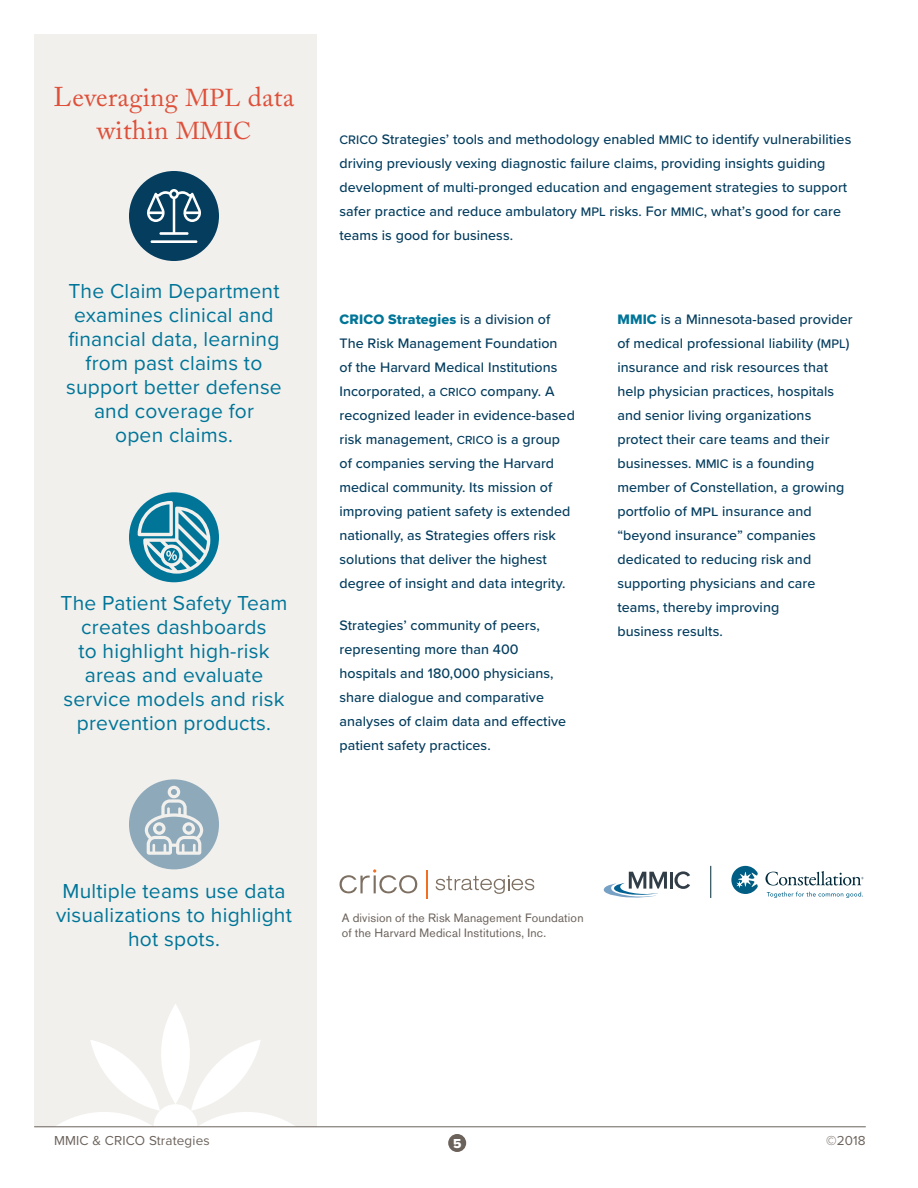
<style>
.page{position:relative;width:918px;height:1188px;background:#fff}
.page>*{position:absolute;margin:0;border:0;box-sizing:border-box;transform-origin:0 0}
.Sidebar_Head{font:27px/32.4px "Adobe Caslon Pro";letter-spacing:.01em;color:#de503a;text-align:center}
.Sidebar_Steps{font:21px/24px "Proxima Nova";letter-spacing:.01em;color:#007598;text-align:center}
.Sidebar_body{font:500 14.25px/24px "Proxima Nova";letter-spacing:.005em;color:#043d5e}
.t1{font:13.5px "Proxima Nova";letter-spacing:.01em;color:#6b625b}
.t2{font:13.5px "Proxima Nova Extrabld";color:#fff}
.BC_Client_List{font:12px/15px "Akzidenz Grotesk BE";letter-spacing:.015em;color:#6b625b}
.s1{font-size:24.3px}
.s2{font-size:12.9px}
.s3{font-family:"Proxima Nova Extrabld";font-weight:400;color:#007598}
.s4{font-size:12.15px}
</style>
<div class="page">
<div style="left:34px;top:34px;width:283px;height:1093px;background:#f1f0ed"></div>
<svg style="left:161px;top:1004px;width:29px;height:100px"></svg>
<svg style="left:34px;top:1040px;width:262px;height:88px"></svg>
<hr style="left:54px;top:1127px;width:812px;height:1px;background:#6b625b">
<div style="left:448px;top:1134px;width:18px;height:18px;background:#6b625b;border-radius:50%"></div>
<svg style="left:129px;top:492px;width:90px;height:90px"></svg>
<svg style="left:129px;top:779px;width:90px;height:90px"></svg>
<div style="left:129px;top:171px;width:90px;height:90px;background:#043d5e;border-radius:50%"></div>
<hr style="left:151px;top:240px;width:46px;height:3px;background:#fff">
<svg style="left:147px;top:189px;width:54px;height:46px"></svg>
<svg style="left:436px;top:875px;width:98px;height:19px"></svg>
<svg style="left:340px;top:869px;width:77px;height:24px"></svg>
<svg style="left:426px;top:870px;width:1px;height:28px"></svg>
<svg style="left:767px;top:892px;width:96px;height:6px"></svg>
<svg style="left:731px;top:866px;width:27px;height:28px"></svg>
<svg style="left:765px;top:871px;width:99px;height:15px"></svg>
<hr style="left:711px;top:866px;width:1px;height:32px;background:#00293a">
<hr style="left:670px;top:872px;width:3px;height:17px;background:#313e48">
<svg style="left:674px;top:871px;width:16px;height:18px"></svg>
<svg style="left:604px;top:872px;width:63px;height:26px"></svg>
<p class="Sidebar_Head" style="left:54px;top:81px;width:242px">Leveraging <span class="s1">MPL</span> data within <span class="s1">MMIC</span></p>
<p class="Sidebar_Steps" style="left:66px;top:278px;width:217px">The Claim Department examines clinical and financial data, learning from past claims to support better defense and coverage for<br>open claims.</p>
<p class="Sidebar_Steps" style="left:61px;top:590px;width:228px">The Patient Safety Team creates dashboards<br>to highlight high-risk areas and evaluate service models and risk prevention products.</p>
<p class="Sidebar_body" style="left:340px;top:127px;width:513px"><span class="s2">CRICO</span> Strategies’ tools and methodology enabled <span class="s2">MMIC</span> to identify vulnerabilities driving previously vexing diagnostic failure claims, providing insights guiding development of multi-pronged education and engagement strategies to support safer practice and reduce ambulatory <span class="s2">MPL</span> risks. For <span class="s2">MMIC</span>, what’s good for care teams is good for business.</p>
<p class="Sidebar_body" style="left:340px;top:307px;width:237px"><span class="s3">CRICO Strategies</span> is a division of The Risk Management Foundation<br>of the Harvard Medical Institutions Incorporated, a <span class="s4">CRICO</span> company. A recognized leader in evidence-based risk management, <span class="s4">CRICO</span> is a group of companies serving the Harvard medical community. Its mission of improving patient safety is extended nationally, as Strategies offers risk solutions that deliver the highest degree of insight and data integrity.</p>
<p class="Sidebar_body" style="left:340px;top:613px;width:228px">Strategies’ community of peers, representing more than 400 hospitals and 180,000 physicians, share dialogue and comparative analyses of claim data and effective patient safety practices.</p>
<p class="Sidebar_body" style="left:617px;top:307px;width:237px"><span class="s3">MMIC</span> is a Minnesota-based provider of medical professional liability (<span class="s2">MPL</span>) insurance and risk resources that help physician practices, hospitals and senior living organizations protect their care teams and their businesses. <span class="s2">MMIC</span> is a founding member of Constellation, a growing portfolio of <span class="s2">MPL</span> insurance and “beyond insurance” companies dedicated to reducing risk and supporting physicians and care teams, thereby improving<br>business results.</p>
<p class="Sidebar_Steps" style="left:56px;top:878px;width:237px">Multiple teams use data visualizations to highlight hot spots.</p>
<p class="BC_Client_List" style="left:342px;top:910px;width:243px">A division of the Risk Management Foundation of the Harvard Medical Institutions, Inc.</p>
<p class="t1" style="left:54px;top:1130px;width:157px">MMIC &amp; CRICO Strategies</p>
<p class="t2" style="left:453px;top:1133px;width:10px">5</p>
<p class="t1" style="left:826px;top:1130px;width:41px">©2018</p>
</div>
